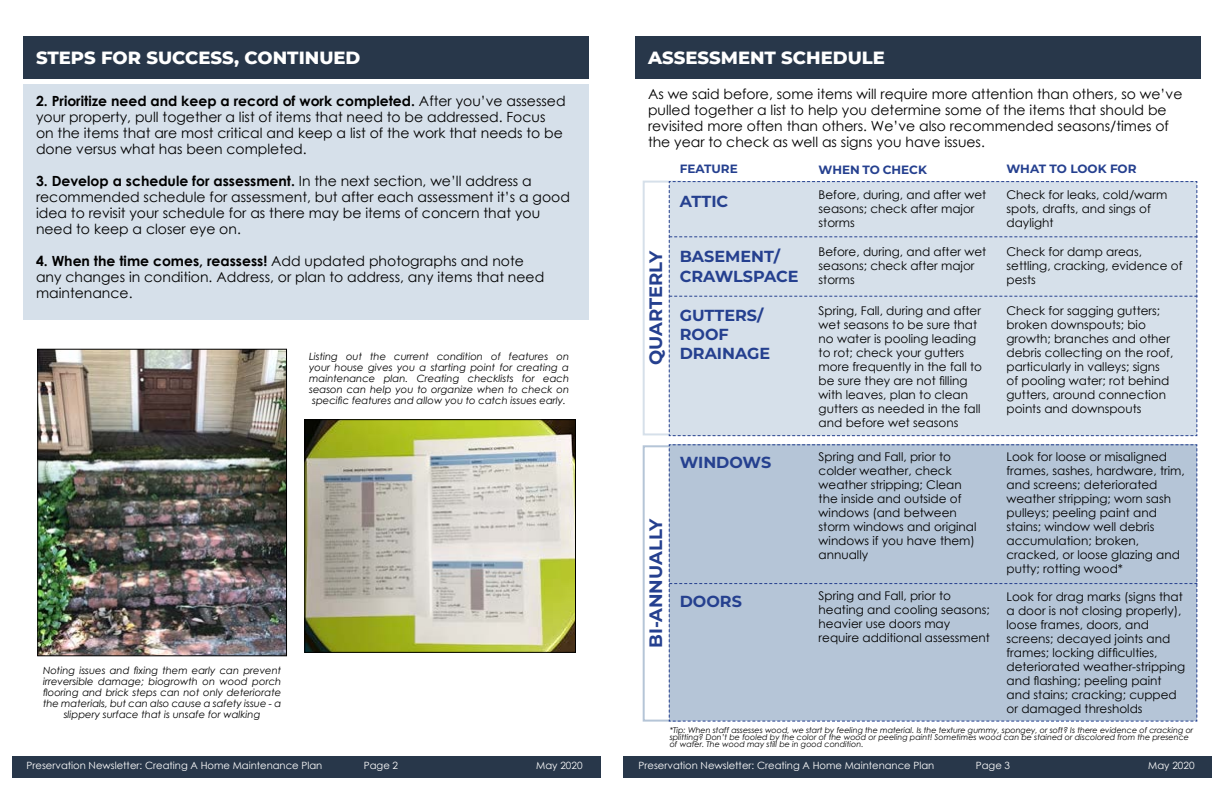
<style>
.page{position:relative;width:1224px;height:792px;background:#fff}
.page>*{position:absolute;margin:0;border:0;box-sizing:border-box;transform-origin:0 0}
.t1{font:800 18px "Montserrat";color:#fff}
.t2{font:700 18px "Montserrat";color:#25408f}
.t3{font:700 16px/19.2px "Montserrat";color:#25408f}
.t4{font:14px/16px "Century Gothic";color:#000}
.t5{font:12px/14px "Century Gothic";color:#000}
.t6{font:700 12px "Montserrat";color:#25408f}
.t7{font:italic 10px/11px "Century Gothic";color:#000;text-align:center}
.t8{font:10px "Century Gothic";color:#fff}
.t9{font:italic 8px/7px "Century Gothic";color:#000}
.s1{font-weight:700}
</style>
<div class="page">
<div style="left:643px;top:181px;width:39px;height:254px;border:2px solid #d6e0ea"></div>
<div style="left:23px;top:84px;width:566px;height:236px;background:#d6e0ea"></div>
<div style="left:23px;top:36px;width:566px;height:42px;background:#28374a"></div>
<div style="left:12px;top:756px;width:588px;height:21px;background:#28374a"></div>
<div style="left:624px;top:756px;width:588px;height:21px;background:#28374a"></div>
<div style="left:635px;top:36px;width:566px;height:42px;background:#28374a"></div>
<div style="left:669px;top:181px;width:528px;height:255px;background:#d6e0ea"></div>
<div style="left:643px;top:445px;width:39px;height:277px;border:2px solid #b5c5d7"></div>
<div style="left:669px;top:444px;width:528px;height:278px;background:#b5c5d7"></div>
<img style="left:39px;top:351px;width:246px;height:303px">
<div style="left:37px;top:349px;width:250px;height:307px;border:1px solid #000"></div>
<img style="left:306px;top:421px;width:268px;height:230px">
<div style="left:304px;top:419px;width:272px;height:234px;border:1px solid #000"></div>
<h1 class="t1" style="left:36px;top:44px;width:326px">STEPS FOR SUCCESS, CONTINUED</h1>
<p class="t4" style="left:36px;top:93px;width:531px"><span class="s1">2. Prioritize need and keep a record of work completed.</span> After you’ve assessed your property, pull together a list of items that need to be addressed. Focus on the items that are most critical and keep a list of the work that needs to be done versus what has been completed.</p>
<p class="t4" style="left:36px;top:173px;width:536px"><span class="s1">3. Develop a schedule for assessment.</span> In the next section, we’ll address a recommended schedule for assessment, but after each assessment it’s a good idea to revisit your schedule for as there may be items of concern that you need to keep a closer eye on.</p>
<p class="t4" style="left:36px;top:253px;width:510px"><span class="s1">4. When the time comes, reassess!</span> Add updated photographs and note any changes in condition. Address, or plan to address, any items that need maintenance.</p>
<p class="t7" style="left:309px;top:350px;width:261px">Listing out the current condition of features on your house gives you a starting point for creating a maintenance plan. Creating checklists for each season can help you to organize when to check on specific features and allow you to catch issues early.</p>
<p class="t7" style="left:43px;top:665px;width:240px">Noting issues and fixing them early can prevent irreversible damage; biogrowth on wood porch flooring and brick steps can not only deteriorate the materials, but can also cause a safety issue - a slippery surface that is unsafe for walking</p>
<h1 class="t1" style="left:648px;top:44px;width:238px">ASSESSMENT SCHEDULE</h1>
<p class="t4" style="left:648px;top:86px;width:536px">As we said before, some items will require more attention than others, so we’ve pulled together a list to help you determine some of the items that should be revisited more often than others. We’ve also recommended seasons/times of the year to check as well as signs you have issues.</p>
<p class="t6" style="left:680px;top:160px;width:60px">FEATURE</p>
<p class="t6" style="left:819px;top:161px;width:110px">WHEN TO CHECK</p>
<p class="t6" style="left:1007px;top:160px;width:132px">WHAT TO LOOK FOR</p>
<h2 class="t3" style="left:680px;top:191px;width:50px">ATTIC</h2>
<p class="t5" style="left:819px;top:187px;width:169px">Before, during, and after wet seasons; check after major storms</p>
<p class="t5" style="left:1007px;top:187px;width:162px">Check for leaks, cold/warm spots, drafts, and sings of daylight</p>
<p class="t5" style="left:819px;top:244px;width:169px">Before, during, and after wet seasons; check after major storms</p>
<p class="t5" style="left:1007px;top:244px;width:177px">Check for damp areas, settling, cracking, evidence of pests</p>
<p class="t5" style="left:819px;top:303px;width:165px">Spring, Fall, during and after wet seasons to be sure that no water is pooling leading to rot; check your gutters more frequently in the fall to be sure they are not filling with leaves, plan to clean gutters as needed in the fall and before wet seasons</p>
<p class="t5" style="left:1007px;top:304px;width:168px">Check for sagging gutters; broken downspouts; bio growth; branches and other debris collecting on the roof, particularly in valleys; signs of pooling water; rot behind gutters, around connection points and downspouts</p>
<h2 class="t3" style="left:680px;top:246px;width:120px">BASEMENT/<br>CRAWLSPACE</h2>
<h2 class="t3" style="left:680px;top:305px;width:92px">GUTTERS/<br>ROOF<br>DRAINAGE</h2>
<h1 class="t2" style="left:643px;top:365px;width:116px;rotate:-90deg">QUARTERLY</h1>
<p class="t5" style="left:819px;top:449px;width:159px">Spring and Fall, prior to colder weather, check weather stripping; Clean the inside and outside of windows (and between storm windows and original windows if you have them) annually</p>
<p class="t5" style="left:1007px;top:449px;width:180px">Look for loose or misaligned frames, sashes, hardware, trim, and screens; deteriorated weather stripping; worn sash pulleys; peeling paint and stains; window well debris accumulation; broken, cracked, or loose glazing and putty; rotting wood*</p>
<p class="t5" style="left:819px;top:589px;width:173px">Spring and Fall, prior to heating and cooling seasons; heavier use doors may require additional assessment</p>
<p class="t5" style="left:1007px;top:590px;width:180px">Look for drag marks (signs that a door is not closing properly), loose frames, doors, and screens; decayed joints and frames; locking difficulties, deteriorated weather-stripping and flashing; peeling paint and stains; cracking; cupped or damaged thresholds</p>
<p class="t9" style="left:670px;top:726px;width:525px">*Tip: When staff assesses wood, we start by feeling the material. Is the texture gummy, spongey, or soft? Is there evidence of cracking or splitting? Don’t be fooled by the color of the wood or peeling paint! Sometimes wood can be stained or discolored from the presence of water. The wood may still be in good condition.</p>
<h2 class="t3" style="left:680px;top:452px;width:93px">WINDOWS</h2>
<h1 class="t2" style="left:643px;top:648px;width:131px;rotate:-90deg">BI-ANNUALLY</h1>
<h2 class="t3" style="left:680px;top:591px;width:64px">DOORS</h2>
<p class="t8" style="left:27px;top:758px;width:297px">Preservation Newsletter: Creating A Home Maintenance Plan</p>
<p class="t8" style="left:364px;top:758px;width:36px">Page 2</p>
<p class="t8" style="left:536px;top:758px;width:48px">May 2020</p>
<p class="t8" style="left:639px;top:758px;width:297px">Preservation Newsletter: Creating A Home Maintenance Plan</p>
<p class="t8" style="left:976px;top:758px;width:36px">Page 3</p>
<p class="t8" style="left:1148px;top:758px;width:48px">May 2020</p>
</div>
